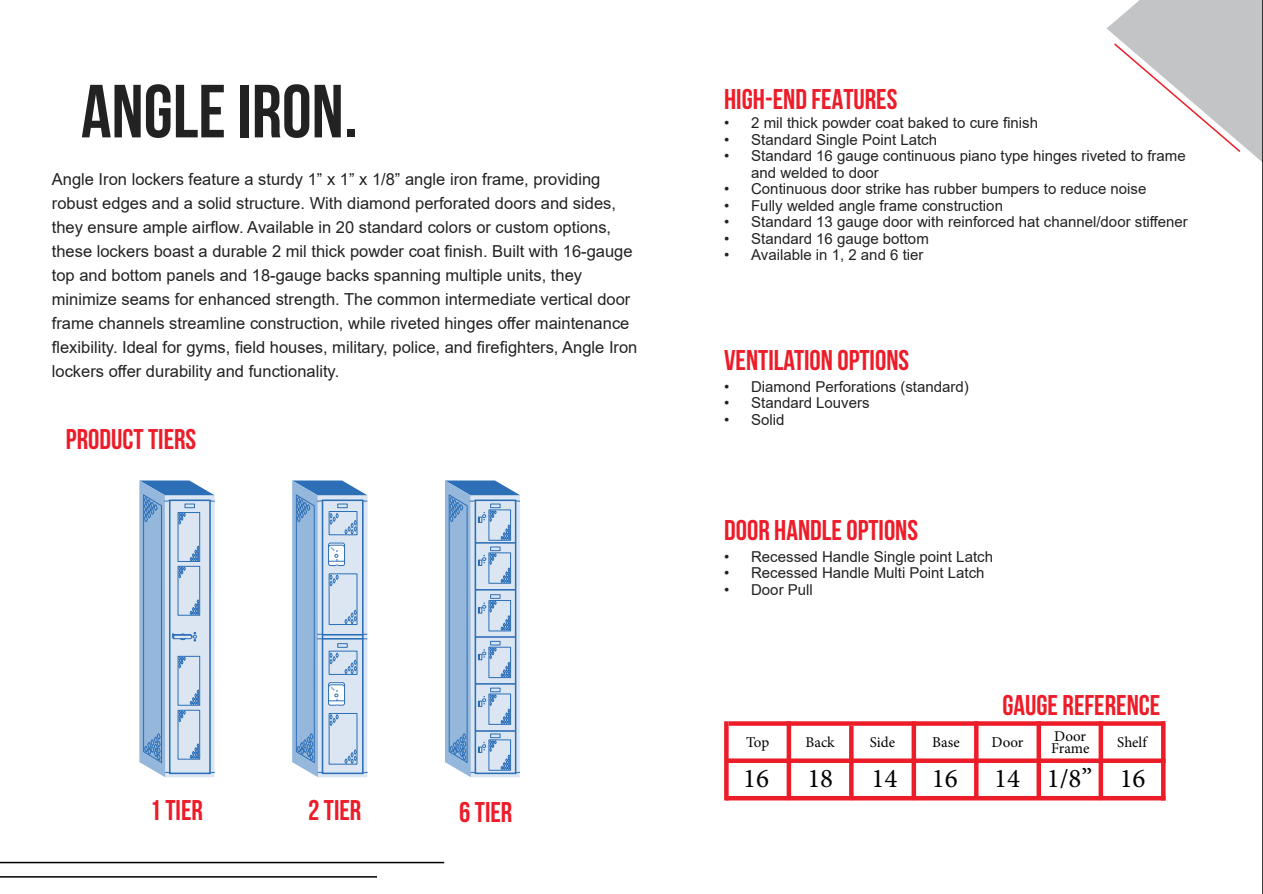
<style>
.page{position:relative;width:1263px;height:894px;background:#fff}
.page>*{position:absolute;margin:0;border:0;box-sizing:border-box;transform-origin:0 0}
.Paragraph_Style_2{font:700 75px "Bebas Neue";color:#222}
.Paragraph_Style_17{font:700 28.5px "Bebas Neue";color:#ed1c29}
.t1{font:27px "Minion Pro";color:#000}
.Paragraph_Style_1{font:16.5px/24px "Arial";color:#222}
.t2{font:15px/16.5px "Arial";color:#222}
.t3{font:15px "Minion Pro";letter-spacing:-.005em;color:#000}
</style>
<div class="page">
<svg style="left:728px;top:758px;width:433px;height:4px;background:#ee3642"></svg>
<div style="left:786px;top:721px;width:5px;height:78px;background:#ed1c29"></div>
<svg style="left:849px;top:725px;width:4px;height:70px"></svg>
<div style="left:911px;top:721px;width:5px;height:78px;background:#ed1c29"></div>
<svg style="left:974px;top:725px;width:4px;height:70px"></svg>
<div style="left:1036px;top:721px;width:5px;height:77px;background:#ed1c29"></div>
<div style="left:1098px;top:721px;width:5px;height:78px;background:#ed1c29"></div>
<div style="left:726px;top:795px;width:439px;height:5px;background:#ed1c29"></div>
<svg style="left:724px;top:721px;width:4px;height:79px"></svg>
<svg style="left:1161px;top:725px;width:4px;height:71px"></svg>
<svg style="left:728px;top:721px;width:437px;height:4px;background:#ee2b37"></svg>
<hr style="left:0;top:861px;width:444px;height:2px;background:#000">
<hr style="left:0;top:875px;width:377px;height:2px;background:#000">
<svg style="left:1106px;top:0;width:156px;height:162px"></svg>
<hr style="left:1262px;top:0;width:1px;height:893px;background:#000">
<svg style="left:445px;top:480px;width:75px;height:297px;background:#92b4d9"></svg>
<svg style="left:292px;top:480px;width:76px;height:297px;background:#abc5e1"></svg>
<svg style="left:139px;top:480px;width:76px;height:297px;background:#abc5e2"></svg>
<p class="Paragraph_Style_2" style="left:81px;top:70px;width:278px">ANGLE IRON.</p>
<p class="Paragraph_Style_1" style="left:52px;top:167px;width:550px">Angle Iron lockers feature a sturdy 1” x 1” x 1/8” angle iron frame, providing</p>
<p class="Paragraph_Style_1" style="left:52px;top:191px;width:582px">robust edges and a solid structure. With diamond perforated doors and sides, they ensure ample airflow. Available in 20 standard colors or custom options, these lockers boast a durable 2 mil thick powder coat finish. Built with 16-gauge top and bottom panels and 18-gauge backs spanning multiple units, they</p>
<p class="Paragraph_Style_1" style="left:52px;top:287px;width:587px">minimize seams for enhanced strength. The common intermediate vertical door frame channels streamline construction, while riveted hinges offer maintenance flexibility. Ideal for gyms, field houses, military, police, and firefighters, Angle Iron lockers offer durability and functionality.</p>
<p class="Paragraph_Style_17" style="left:66px;top:423px;width:132px">PRODUCT TIERS</p>
<p class="Paragraph_Style_17" style="left:150px;top:794px;width:55px">1 TIER</p>
<p class="Paragraph_Style_17" style="left:308px;top:794px;width:55px">2 TIER</p>
<p class="Paragraph_Style_17" style="left:459px;top:796px;width:55px">6 TIER</p>
<p class="Paragraph_Style_17" style="left:724px;top:84px;width:175px">HIGH-END FEATURES</p>
<p class="t2" style="left:724px;top:115px;width:315px">• 2 mil thick powder coat baked to cure finish</p>
<p class="t2" style="left:724px;top:131px;width:214px">• Standard Single Point Latch</p>
<p class="t2" style="left:751px;top:148px;width:436px;text-indent:-27px">• Standard 16 gauge continuous piano type hinges riveted to frame and welded to door</p>
<p class="t2" style="left:724px;top:181px;width:424px">• Continuous door strike has rubber bumpers to reduce noise</p>
<p class="t2" style="left:724px;top:197px;width:280px">• Fully welded angle frame construction</p>
<p class="t2" style="left:724px;top:214px;width:465px">• Standard 13 gauge door with reinforced hat channel/door stiffener</p>
<p class="t2" style="left:724px;top:230px;width:206px">• Standard 16 gauge bottom</p>
<p class="t2" style="left:724px;top:247px;width:201px">• Available in 1, 2 and 6 tier</p>
<p class="Paragraph_Style_17" style="left:724px;top:344px;width:186px">VENTILATION OPTIONS</p>
<p class="t2" style="left:724px;top:378px;width:246px">• Diamond Perforations (standard)</p>
<p class="t2" style="left:724px;top:394px;width:147px">• Standard Louvers</p>
<p class="t2" style="left:724px;top:411px;width:62px">• Solid</p>
<p class="Paragraph_Style_17" style="left:724px;top:514px;width:195px">DOOR HANDLE OPTIONS</p>
<p class="t2" style="left:724px;top:548px;width:270px">• Recessed Handle Single point Latch</p>
<p class="t2" style="left:724px;top:564px;width:262px">• Recessed Handle Multi Point Latch</p>
<p class="t2" style="left:724px;top:581px;width:90px">• Door Pull</p>
<p class="Paragraph_Style_17" style="left:1002px;top:689px;width:159px">GAUGE REFERENCE</p>
<p class="t3" style="left:746px;top:732px;width:25px">Top</p>
<p class="t3" style="left:805px;top:732px;width:31px">Back</p>
<p class="t3" style="left:870px;top:732px;width:27px">Side</p>
<p class="t3" style="left:932px;top:732px;width:29px">Base</p>
<p class="t3" style="left:991px;top:732px;width:33px">Door</p>
<p class="t3" style="left:1054px;top:726px;width:33px">Door</p>
<p class="t3" style="left:1051px;top:738px;width:40px">Frame</p>
<p class="t3" style="left:1117px;top:732px;width:31px">Shelf</p>
<p class="t1" style="left:743px;top:760px;width:27px">16</p>
<p class="t1" style="left:807px;top:760px;width:27px">18</p>
<p class="t1" style="left:871px;top:760px;width:27px">14</p>
<p class="t1" style="left:932px;top:760px;width:27px">16</p>
<p class="t1" style="left:994px;top:760px;width:27px">14</p>
<p class="t1" style="left:1046px;top:760px;width:47px">1/8”</p>
<p class="t1" style="left:1119px;top:760px;width:27px">16</p>
</div>
